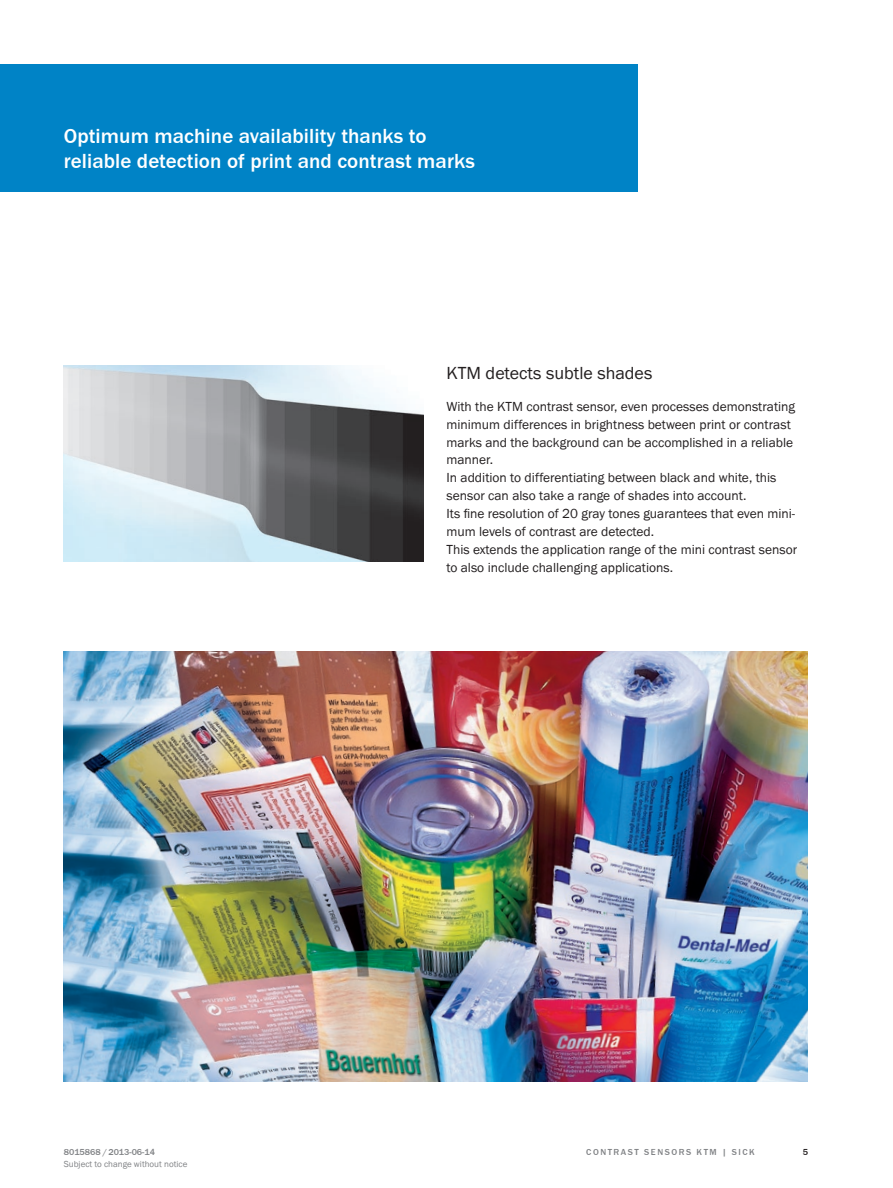
<style>
.page{position:relative;width:893px;height:1188px;background:#fff}
.page>*{position:absolute;margin:0;border:0;box-sizing:border-box;transform-origin:0 0}
.t1{font:500 21px/25.2px "SICK Franklin";letter-spacing:.005em;color:#fff}
.t2{font:18px "SICK Franklin";color:#231f20}
.t3{font:13.5px/17.9px "SICK Franklin";color:#231f20}
.t4{font:9px "SICK Franklin";color:#808285}
.t5{font:500 9px "SICK Franklin";letter-spacing:.17em;color:#808285}
.t6{font:500 9px "SICK Franklin";color:#808285}
.t7{font:500 9px "SICK Franklin";color:#231f20}
</style>
<div class="page">
<div style="left:0;top:64px;width:638px;height:127px;background:#0083c6"></div>
<img style="left:64px;top:366px;width:360px;height:196px">
<img style="left:64px;top:651px;width:744px;height:431px">
<h1 class="t1" style="left:64px;top:124px;width:413px">Optimum machine availability thanks to reliable detection of print and contrast marks</h1>
<h2 class="t2" style="left:446px;top:362px;width:207px">KTM detects subtle shades</h2>
<p class="t3" style="left:446px;top:398px;width:352px">With the KTM contrast sensor, even processes demonstrating minimum differences in brightness between print or contrast marks and the background can be accomplished in a reliable manner.<br>In addition to differentiating between black and white, this sensor can also take a range of shades into account.<br>Its fine resolution of 20 gray tones guarantees that even mini&shy;mum levels of contrast are detected.<br>This extends the application range of the mini contrast sensor to also include challenging applications.</p>
<p class="t6" style="left:64px;top:1146px;width:93px">8015868 /2013-06-14</p>
<p class="t5" style="left:586px;top:1146px;width:170px">Cont rast sensors KTM | SI CK</p>
<p class="t4" style="left:64px;top:1159px;width:125px">Subject to change without notice</p>
<p class="t7" style="left:803px;top:1146px;width:7px">5</p>
</div>
